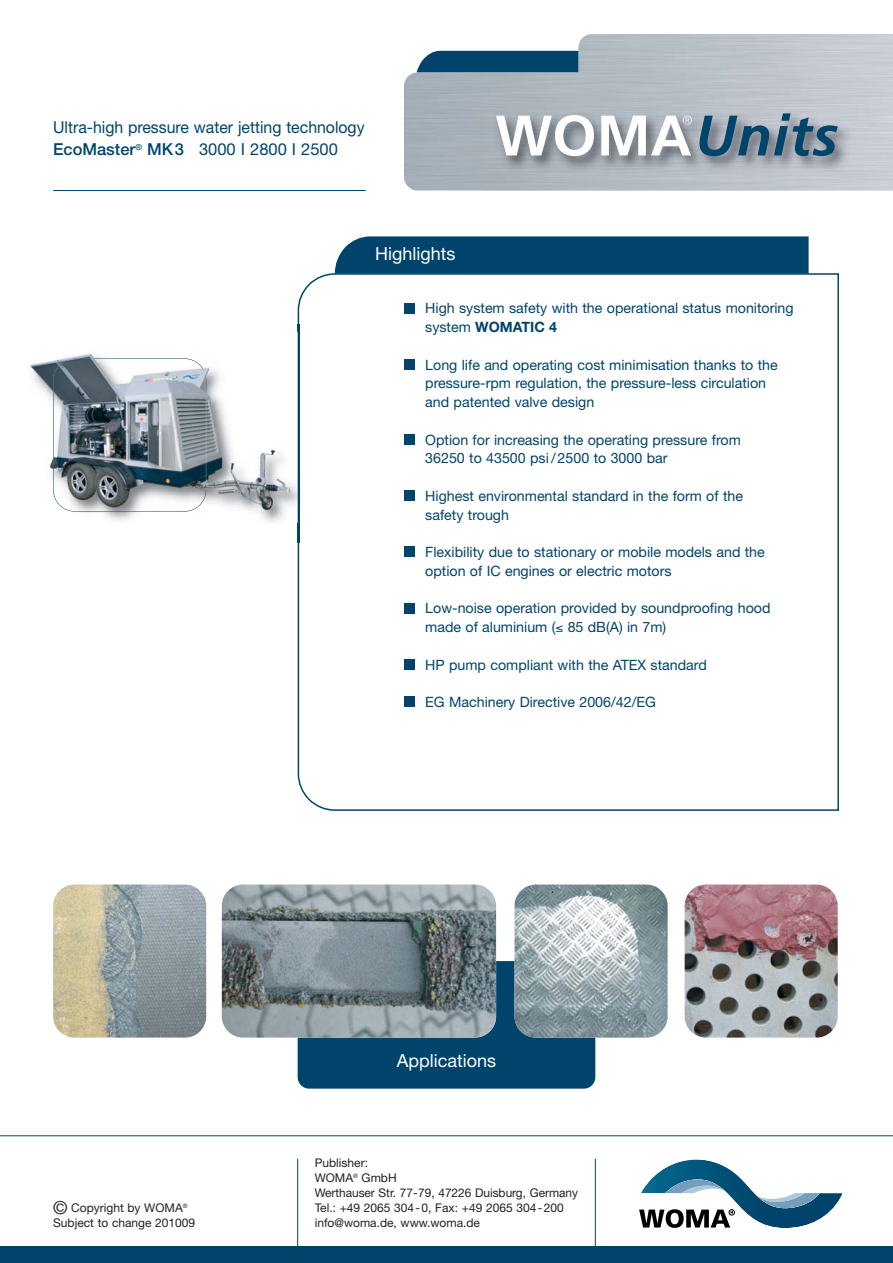
<style>
.page{position:relative;width:893px;height:1263px;background:#fff}
.page>*{position:absolute;margin:0;border:0;box-sizing:border-box;transform-origin:0 0}
.t1{font:italic 700 57px "Frutiger";letter-spacing:.015em;color:#00446b}
.t2{font:18px "Helvetica Neue";color:#fff}
.t3{font:16.5px/22.5px "Helvetica Neue";color:#00446b;scale:.96 1}
.t4{font:14.25px/18.8px "Helvetica Neue";color:#00446b}
.t5{font:12px/15px "Helvetica Neue";color:#231f20}
.s1{font-weight:500}
.s2{font-style:normal;color:#fff}
.s3{font-weight:700}
.s4{font-size:18px}
</style>
<div class="page">
<img style="left:404px;top:34px;width:489px;height:156px">
<svg style="left:298px;top:236px;width:511px;height:575px"></svg>
<div style="left:298px;top:961px;width:297px;height:128px;background:#00446b;border-radius:11px"></div>
<hr style="left:53px;top:190px;width:313px;height:1px;background:#00446b">
<div style="left:404px;top:303px;width:11px;height:10px;background:#00446b"></div>
<div style="left:404px;top:359px;width:11px;height:11px;background:#00446b"></div>
<div style="left:404px;top:434px;width:11px;height:11px;background:#00446b"></div>
<div style="left:404px;top:490px;width:11px;height:11px;background:#00446b"></div>
<div style="left:404px;top:546px;width:11px;height:11px;background:#00446b"></div>
<div style="left:404px;top:603px;width:11px;height:10px;background:#00446b"></div>
<div style="left:404px;top:659px;width:11px;height:11px;background:#00446b"></div>
<div style="left:404px;top:696px;width:11px;height:11px;background:#00446b"></div>
<img style="left:685px;top:884px;width:153px;height:153px;border-radius:21px">
<img style="left:222px;top:884px;width:274px;height:153px;border-radius:21px">
<img style="left:514px;top:884px;width:154px;height:153px;border-radius:21px">
<img style="left:53px;top:884px;width:153px;height:153px;border-radius:21px">
<hr style="left:595px;top:1159px;width:1px;height:91px;background:#00446b">
<hr style="left:297px;top:1159px;width:1px;height:91px;background:#00446b">
<div style="left:0;top:1246px;width:893px;height:17px;background:#00446b"></div>
<hr style="left:0;top:1135px;width:893px;height:1px;background:#00446b">
<svg style="left:639px;top:1159px;width:204px;height:69px"></svg>
<img style="left:297px;top:325px;width:20px;height:217px">
<img style="left:298px;top:325px;width:1px;height:217px">
<img style="left:30px;top:332px;width:268px;height:191px">
<img style="left:53px;top:358px;width:153px;height:154px">
<img style="left:484px;top:101px;width:409px;height:89px">
<img style="left:674px;top:106px;width:57px;height:51px">
<svg style="left:683px;top:116px;width:9px;height:9px"></svg>
<p class="t3" style="left:53px;top:117px;width:326px">Ultra-high pressure water jetting technology<br><span class="s1">EcoMaster</span><sup>®</sup> <span class="s1">MK3</span> 3000 I 2800 I 2500</p>
<h1 class="t1" style="left:495px;top:113px;width:344px"><span class="s2">WOMA</span>Units</h1>
<p class="t2" style="left:375px;top:248px;width:82px">Highlights</p>
<p class="t4" style="left:425px;top:300px;width:370px">High system safety with the operational status monitoring system <span class="s3">WOMATIC 4</span></p>
<p class="t4" style="left:425px;top:357px;width:354px">Long life and operating cost minimisation thanks to the pressure-rpm regulation, the pressure-less circulation and patented valve design</p>
<p class="t4" style="left:425px;top:432px;width:317px">Option for increasing the operating pressure from<br>36250 to 43500 psi /2500 to 3000 bar</p>
<p class="t4" style="left:425px;top:488px;width:319px">Highest environmental standard in the form of the safety trough</p>
<p class="t4" style="left:425px;top:544px;width:341px">Flexibility due to stationary or mobile models and the option of IC engines or electric motors</p>
<p class="t4" style="left:425px;top:600px;width:347px">Low-noise operation provided by soundproofing hood made of aluminium (≤ 85 dB(A) in 7m)</p>
<p class="t4" style="left:425px;top:657px;width:283px">HP pump compliant with the ATEX standard</p>
<p class="t4" style="left:425px;top:694px;width:232px">EG Machinery Directive 2006/42/EG</p>
<p class="t2" style="left:397px;top:1054px;width:101px">Applications</p>
<p class="t5" style="left:53px;top:1201px;width:144px"><span class="s4">©</span> Copyright by WOMA<sup>®<br></sup>Subject to change 201009</p>
<p class="t5" style="left:315px;top:1157px;width:265px">Publisher:<br>WOMA<sup>®</sup> GmbH<br>Werthauser Str. 77-79, 47226 Duisburg, Germany<br>Tel.: +49 2065 304-0, Fax: +49 2065 304-200 info@woma.de, www.woma.de</p>
</div>
